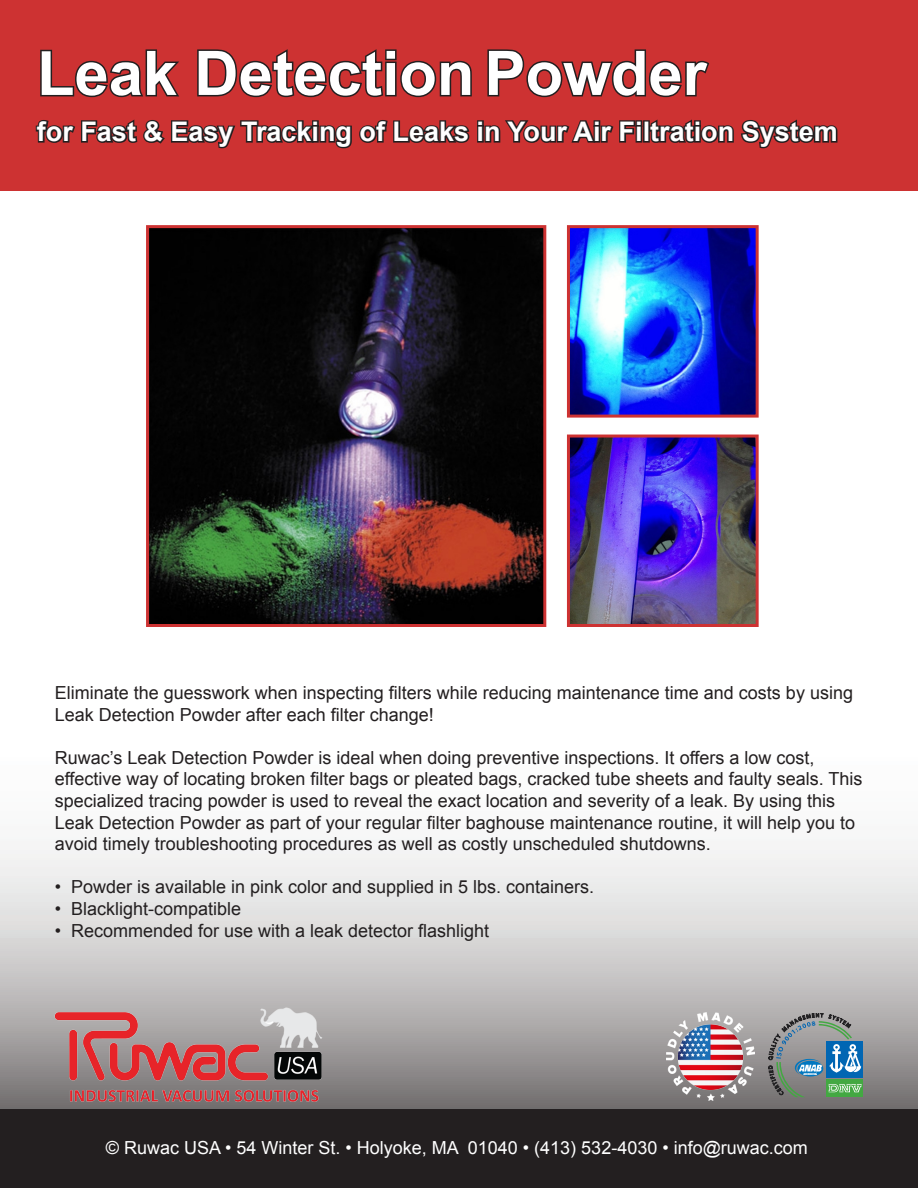
<style>
.page{position:relative;width:918px;height:1188px;background:#fff}
.page>*{position:absolute;margin:0;border:0;box-sizing:border-box;transform-origin:0 0}
.t1{font:700 61.5px "Arial";color:#fff}
.t2{font:700 27px "Arial";color:#fff}
.t3{font:18px/21.6px "Arial";color:#231f20}
.t4{font:18px "Arial";color:#fff}
.t5{font:2.55px "Impact";color:#fff}
</style>
<div class="page">
<svg style="left:0;top:850px;width:918px;height:260px;background:#c7c6c6"></svg>
<div style="left:0;top:0;width:918px;height:190px;background:#cd3232"></div>
<svg style="left:40px;top:49px;width:139px;height:49px"></svg>
<svg style="left:197px;top:49px;width:275px;height:49px"></svg>
<svg style="left:487px;top:49px;width:223px;height:49px"></svg>
<div style="left:0;top:1110px;width:918px;height:78px;background:#231f20"></div>
<svg style="left:35px;top:119px;width:435px;height:30px"></svg>
<div style="left:477px;top:120px;width:7px;height:7px;border:3px solid #231f20"></div>
<div style="left:477px;top:126px;width:7px;height:17px;border:3px solid #231f20"></div>
<svg style="left:483px;top:120px;width:153px;height:23px"></svg>
<div style="left:636px;top:120px;width:6px;height:7px;border:3px solid #231f20"></div>
<div style="left:636px;top:126px;width:6px;height:17px;border:3px solid #231f20"></div>
<div style="left:643px;top:120px;width:7px;height:23px;border:3px solid #231f20"></div>
<svg style="left:648px;top:119px;width:190px;height:30px"></svg>
<div style="left:827px;top:1041px;width:36px;height:36px;background:#0166b3"></div>
<div style="left:827px;top:1079px;width:36px;height:18px;background:#43a842"></div>
<img style="left:666px;top:1013px;width:88px;height:87px">
<img style="left:42px;top:1005px;width:287px;height:101px">
<img style="left:150px;top:229px;width:392px;height:394px">
<div style="left:146px;top:225px;width:400px;height:402px;border:3px solid #cd3232"></div>
<img style="left:571px;top:229px;width:184px;height:185px">
<div style="left:567px;top:225px;width:192px;height:193px;border:3px solid #cd3232"></div>
<img style="left:571px;top:439px;width:184px;height:184px">
<div style="left:567px;top:435px;width:192px;height:192px;border:3px solid #cd3232"></div>
<svg style="left:768px;top:1013px;width:94px;height:84px"></svg>
<h1 class="t1" style="left:37px;top:32px;width:671px">Leak Detection Powder</h1>
<h2 class="t2" style="left:37px;top:114px;width:802px">for Fast &amp; Easy Tracking of Leaks in Your Air Filtration System</h2>
<p class="t3" style="left:55px;top:682px;width:800px">Eliminate the guesswork when inspecting filters while reducing maintenance time and costs by using<br>Leak Detection Powder after each filter change!</p>
<p class="t3" style="left:55px;top:747px;width:761px">Ruwac’s Leak Detection Powder is ideal when doing preventive inspections. It offers a low cost,</p>
<p class="t3" style="left:55px;top:769px;width:809px">effective way of locating broken filter bags or pleated bags, cracked tube sheets and faulty seals. This specialized tracing powder is used to reveal the exact location and severity of a leak. By using this Leak Detection Powder as part of your regular filter baghouse maintenance routine, it will help you to avoid timely troubleshooting procedures as well as costly unscheduled shutdowns.</p>
<p class="t3" style="left:55px;top:877px;width:541px">• Powder is available in pink color and supplied in 5 lbs. containers.</p>
<p class="t3" style="left:55px;top:898px;width:188px">• Blacklight-compatible</p>
<p class="t3" style="left:55px;top:920px;width:436px">• Recommended for use with a leak detector flashlight</p>
<p class="t5" style="left:804px;top:1072px;width:14px">ACCREDITED</p>
<p class="t4" style="left:106px;top:1136px;width:704px">© Ruwac USA • 54 Winter St. • Holyoke, MA 01040 • (413) 532-4030 • info@ruwac.com</p>
</div>
